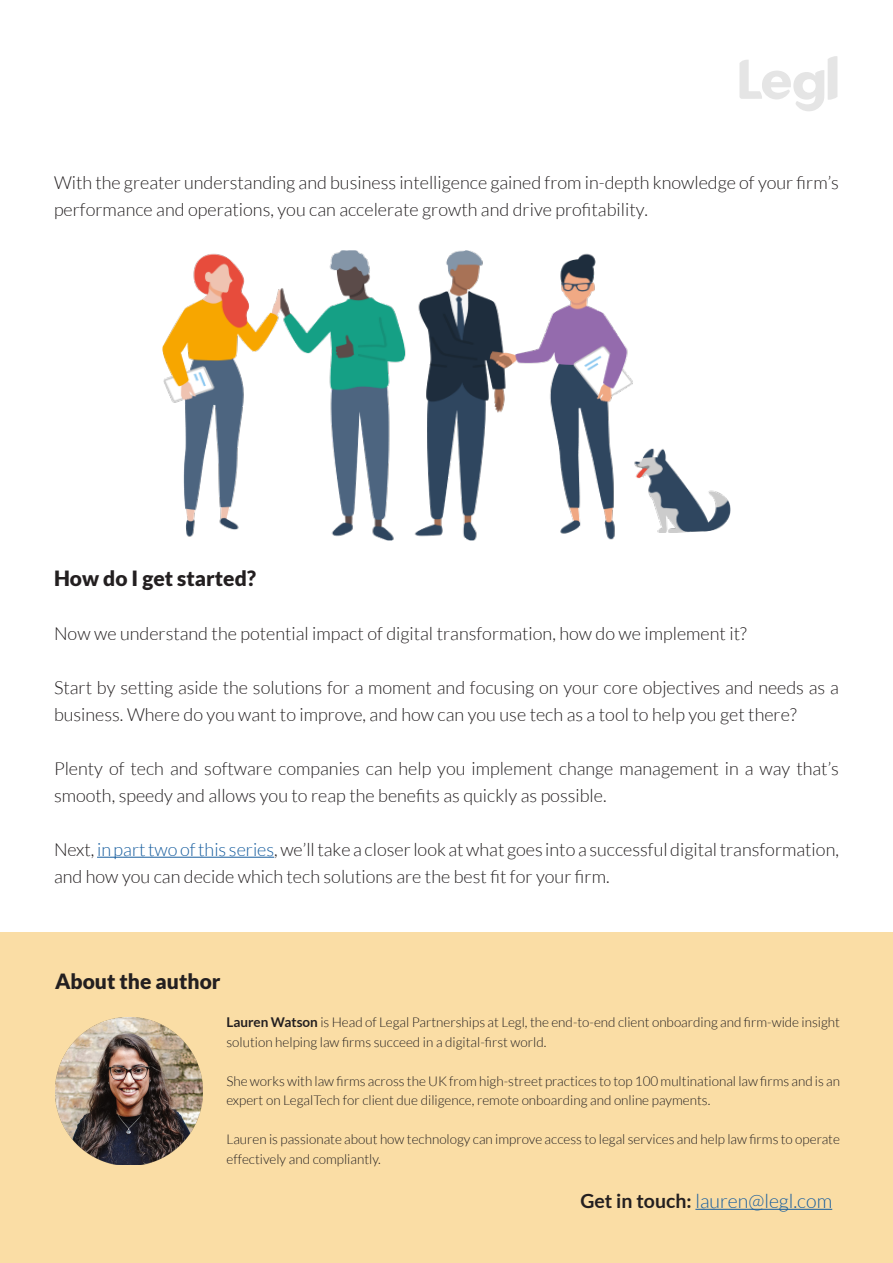
<style>
.page{position:relative;width:893px;height:1263px;background:#fff}
.page>*{position:absolute;margin:0;border:0;box-sizing:border-box;transform-origin:0 0}
.t1{font:900 21px "Lato";color:#231f20}
.t2{font:300 19.5px "Lato";color:#175d9e}
.t3{font:300 18px/27px "Lato";color:#231f20}
.t4{font:300 13.5px/19.5px "Lato";color:#231f20}
.s1{color:#175d9e}
.s2{font-weight:700}
.s3{font-weight:700;color:#231f20}
</style>
<div class="page">
<svg style="left:739px;top:56px;width:98px;height:55px"></svg>
<hr style="left:97px;top:857px;width:177px;height:1px;background:#175d9e">
<img style="left:162px;top:251px;width:569px;height:289px">
<div style="left:0;top:932px;width:893px;height:331px;background:#fadda5"></div>
<img style="left:55px;top:1017px;width:148px;height:147px">
<hr style="left:695px;top:1209px;width:137px;height:1px;background:#175d9e">
<p class="t3" style="left:54px;top:169px;width:786px">With the greater understanding and business intelligence gained from in-depth knowledge of your firm’s performance and operations, you can accelerate growth and drive profitability.</p>
<p class="t1" style="left:54px;top:566px;width:204px">How do I get started?</p>
<p class="t3" style="left:54px;top:620px;width:694px">Now we understand the potential impact of digital transformation, how do we implement it?</p>
<p class="t3" style="left:54px;top:674px;width:786px">Start by setting aside the solutions for a moment and focusing on your core objectives and needs as a business. Where do you want to improve, and how can you use tech as a tool to help you get there?</p>
<p class="t3" style="left:54px;top:755px;width:786px">Plenty of tech and software companies can help you implement change management in a way that’s smooth, speedy and allows you to reap the benefits as quickly as possible.</p>
<p class="t3" style="left:54px;top:836px;width:786px">Next, <span class="s1">in part two of this series</span>, we’ll take a closer look at what goes into a successful digital transformation, and how you can decide which tech solutions are the best fit for your firm.</p>
<p class="t1" style="left:55px;top:969px;width:167px">About the author</p>
<p class="t4" style="left:226px;top:1013px;width:615px"><span class="s2">Lauren Watson</span> is Head of Legal Partnerships at Legl, the end-to-end client onboarding and firm-wide insight solution helping law firms succeed in a digital-first world.</p>
<p class="t4" style="left:226px;top:1071px;width:615px">She works with law firms across the UK from high-street practices to top 100 multinational law firms and is an expert on LegalTech for client due diligence, remote onboarding and online payments.</p>
<p class="t4" style="left:226px;top:1130px;width:615px">Lauren is passionate about how technology can improve access to legal services and help law firms to operate effectively and compliantly.</p>
<p class="t2" style="left:580px;top:1190px;width:253px"><span class="s3">Get in touch:</span> lauren@legl.com</p>
</div>
